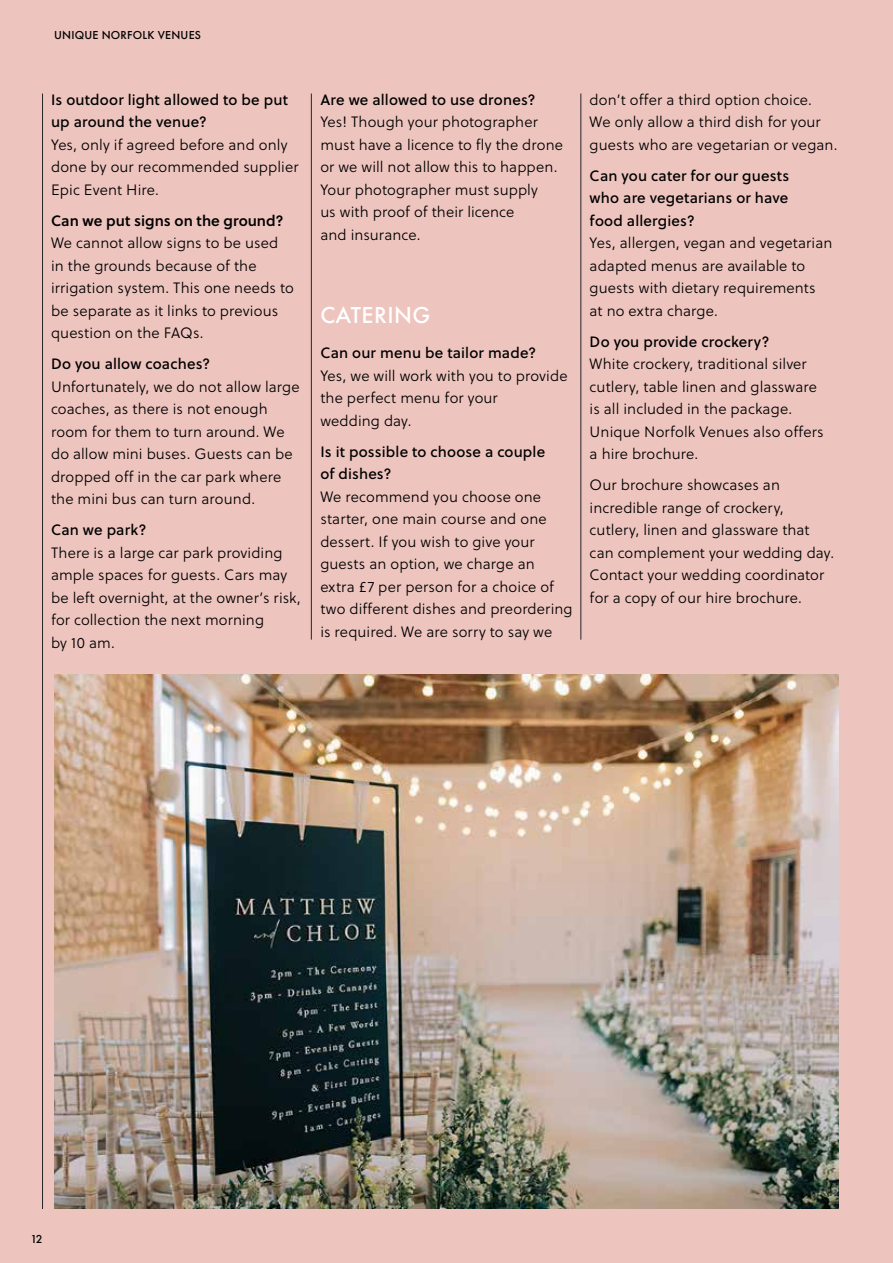
<style>
.page{position:relative;width:893px;height:1263px;background:#edc4be}
.page>*{position:absolute;margin:0;border:0;box-sizing:border-box;transform-origin:0 0}
.Heading{font:500 24px "Futura PT";letter-spacing:.02em;color:#fff}
.body{font:15px/22.5px "Soleil Lt";letter-spacing:.01em;color:#000}
.Heading-2{font:500 12px "Futura PT";letter-spacing:.02em;color:#000}
.s1{font-family:"Soleil Bk"}
.s2{font-family:"Soleil Sb"}
</style>
<div class="page">
<img style="left:54px;top:674px;width:785px;height:534px">
<hr style="left:42px;top:94px;width:1px;height:1115px;background:#272429">
<hr style="left:311px;top:94px;width:1px;height:546px;background:#272429">
<hr style="left:580px;top:94px;width:1px;height:546px;background:#272429">
<p class="Heading-2" style="left:54px;top:28px;width:149px">UNIQUE NORFOLK VENUES</p>
<p class="body" style="left:51px;top:88px;width:249px"><span class="s1">Is outdoor light allowed to be put up around the venue?<br></span>Yes, only if agreed before and only done by our recommended supplier<br>Epic Event Hire.</p>
<p class="body" style="left:51px;top:209px;width:244px"><span class="s2">Can we put signs on the ground?<br></span>We cannot allow signs to be used in the grounds because of the irrigation system. This one needs to be separate as it links to previous question on the FAQs.</p>
<p class="body" style="left:51px;top:353px;width:250px"><span class="s1">Do you allow coaches?<br></span>Unfortunately, we do not allow large coaches, as there is not enough room for them to turn around. We do allow mini buses. Guests can be dropped off in the car park where the mini bus can turn around.</p>
<p class="body" style="left:51px;top:519px;width:251px"><span class="s1">Can we park?<br></span>There is a large car park providing ample spaces for guests. Cars may be left overnight, at the owner’s risk, for collection the next morning<br>by 10 am.</p>
<p class="body" style="left:320px;top:88px;width:244px"><span class="s1">Are we allowed to use drones?<br></span>Yes! Though your photographer must have a licence to fly the drone or we will not allow this to happen.<br>Your photographer must supply<br>us with proof of their licence<br>and insurance.</p>
<p class="Heading" style="left:320px;top:300px;width:112px">CATERING</p>
<p class="body" style="left:320px;top:341px;width:249px"><span class="s1">Can our menu be tailor made?<br></span>Yes, we will work with you to provide the perfect menu for your<br>wedding day.</p>
<p class="body" style="left:320px;top:440px;width:254px"><span class="s1">Is it possible to choose a couple<br>of dishes?<br></span>We recommend you choose one starter, one main course and one dessert. If you wish to give your guests an option, we charge an extra £7 per person for a choice of two different dishes and preordering is required. We are sorry to say we</p>
<p class="body" style="left:590px;top:88px;width:249px">don’t offer a third option choice.<br>We only allow a third dish for your guests who are vegetarian or vegan.</p>
<p class="body" style="left:590px;top:164px;width:244px"><span class="s1">Can you cater for our guests<br>who are vegetarians or have<br>food allergies?<br></span>Yes, allergen, vegan and vegetarian adapted menus are available to guests with dietary requirements at no extra charge.</p>
<p class="body" style="left:590px;top:330px;width:236px"><span class="s1">Do you provide crockery?<br></span>White crockery, traditional silver cutlery, table linen and glassware is all included in the package.<br>Unique Norfolk Venues also offers a hire brochure.</p>
<p class="body" style="left:590px;top:474px;width:246px">Our brochure showcases an incredible range of crockery, cutlery, linen and glassware that can complement your wedding day.<br>Contact your wedding coordinator for a copy of our hire brochure.</p>
<p class="Heading-2" style="left:30px;top:1232px;width:14px">12</p>
</div>
